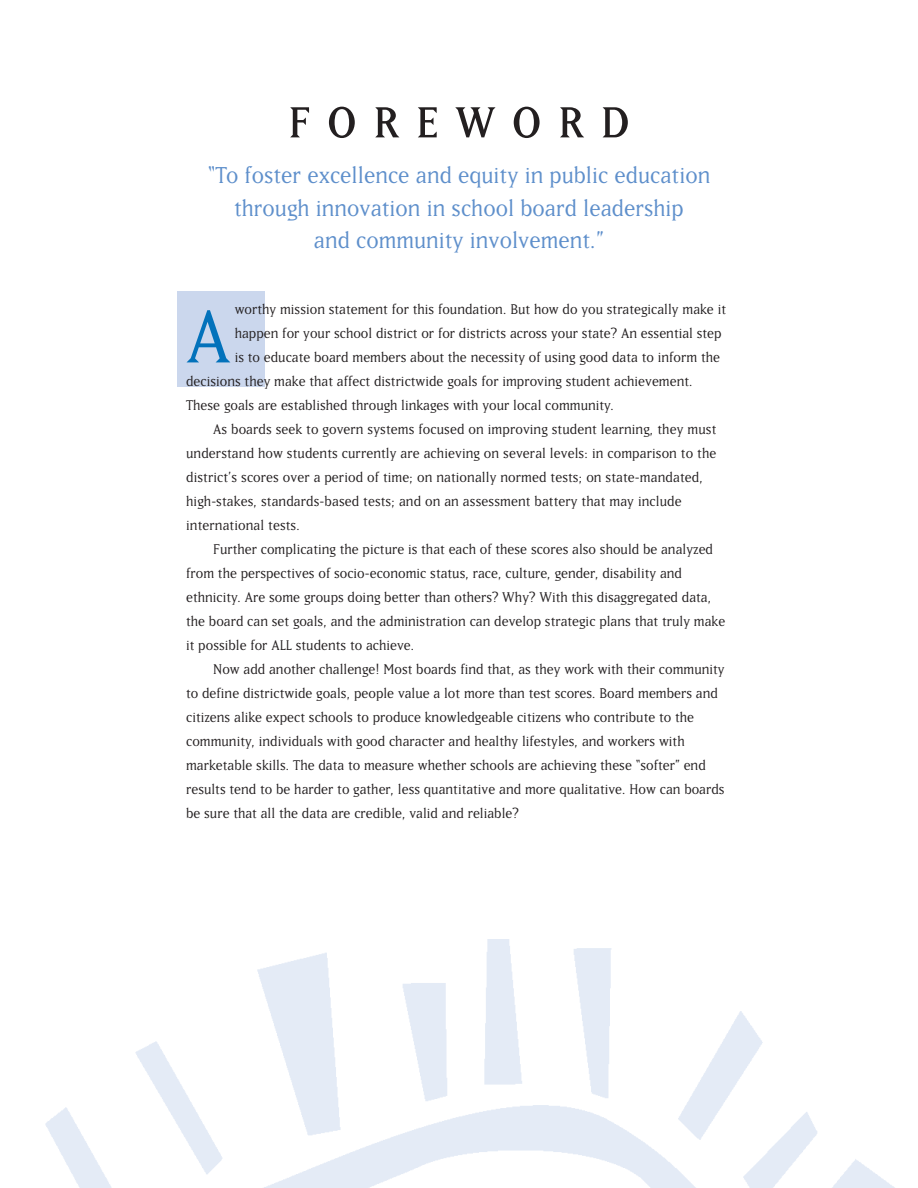
<style>
.page{position:relative;width:918px;height:1188px;background:#fff}
.page>*{position:absolute;margin:0;border:0;box-sizing:border-box;transform-origin:0 0}
.t1{font:88.5px "Matrix";color:#0372bb}
.t2{font:51px "Matrix";letter-spacing:.345em;color:#231f20}
.t3{font:27px/32.4px "Matrix";color:#5e8fcb;text-align:center}
.t4{font:16.5px "Matrix";color:#231f20}
</style>
<div class="page">
<div style="left:178px;top:291px;width:87px;height:95px;background:#cbd7ed"></div>
<img style="left:45px;top:939px;width:850px;height:249px">
<h2 class="t2" style="left:289px;top:106px;width:342px">FOREWORD</h2>
<h3 class="t3" style="left:208px;top:162px;width:504px">“To foster excellence and equity in public education through innovation in school board leadership<br>and community involvement.”</h3>
<h1 class="t1" style="left:186px;top:309px;width:46px">A</h1>
<p class="t4" style="left:235px;top:304px;width:493px">worthy mission statement for this foundation. But how do you strategically make it</p>
<p class="t4" style="left:235px;top:328px;width:488px">happen for your school district or for districts across your state? An essential step</p>
<p class="t4" style="left:235px;top:352px;width:487px">is to educate board members about the necessity of using good data to inform the</p>
<p class="t4" style="left:186px;top:376px;width:508px">decisions they make that affect districtwide goals for improving student achievement.</p>
<p class="t4" style="left:186px;top:400px;width:430px">These goals are established through linkages with your local community.</p>
<p class="t4" style="left:213px;top:424px;width:505px">As boards seek to govern systems focused on improving student learning, they must</p>
<p class="t4" style="left:186px;top:448px;width:532px">understand how students currently are achieving on several levels: in comparison to the</p>
<p class="t4" style="left:186px;top:472px;width:518px">district’s scores over a period of time; on nationally normed tests; on state-mandated,</p>
<p class="t4" style="left:186px;top:496px;width:497px">high-stakes, standards-based tests; and on an assessment battery that may include</p>
<p class="t4" style="left:186px;top:520px;width:115px">international tests.</p>
<p class="t4" style="left:213px;top:544px;width:501px">Further complicating the picture is that each of these scores also should be analyzed</p>
<p class="t4" style="left:186px;top:568px;width:497px">from the perspectives of socio-economic status, race, culture, gender, disability and</p>
<p class="t4" style="left:186px;top:592px;width:527px">ethnicity. Are some groups doing better than others? Why? With this disaggregated data,</p>
<p class="t4" style="left:186px;top:616px;width:541px">the board can set goals, and the administration can develop strategic plans that truly make</p>
<p class="t4" style="left:186px;top:640px;width:230px">it possible for ALL students to achieve.</p>
<p class="t4" style="left:213px;top:664px;width:513px">Now add another challenge! Most boards find that, as they work with their community</p>
<p class="t4" style="left:186px;top:688px;width:533px">to define districtwide goals, people value a lot more than test scores. Board members and</p>
<p class="t4" style="left:186px;top:712px;width:510px">citizens alike expect schools to produce knowledgeable citizens who contribute to the</p>
<p class="t4" style="left:186px;top:736px;width:500px">community, individuals with good character and healthy lifestyles, and workers with</p>
<p class="t4" style="left:186px;top:760px;width:521px">marketable skills. The data to measure whether schools are achieving these “softer” end</p>
<p class="t4" style="left:186px;top:784px;width:540px">results tend to be harder to gather, less quantitative and more qualitative. How can boards</p>
<p class="t4" style="left:186px;top:808px;width:334px">be sure that all the data are credible, valid and reliable?</p>
</div>
